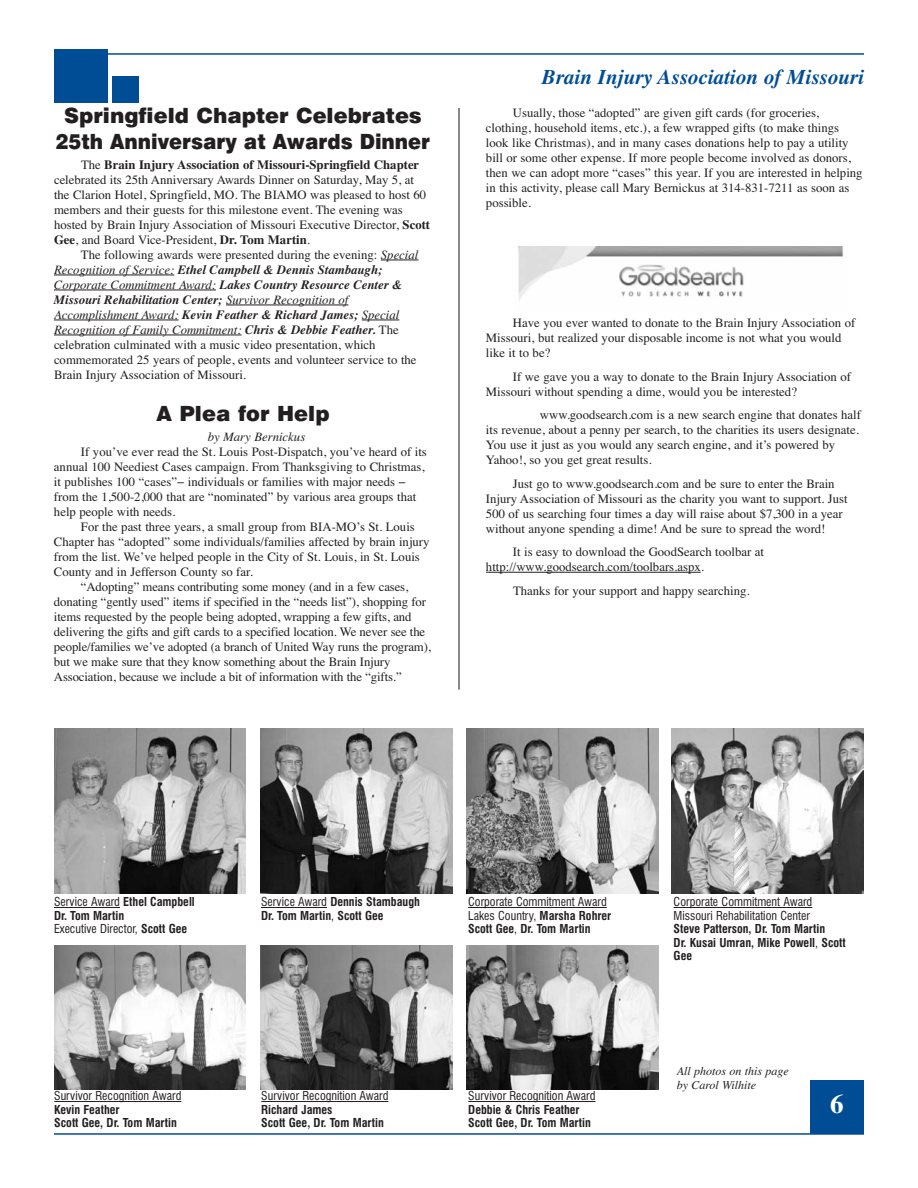
<style>
.page{position:relative;width:918px;height:1188px;background:#fff}
.page>*{position:absolute;margin:0;border:0;box-sizing:border-box;transform-origin:0 0}
.t1{font:700 27px "Times";color:#fff}
.t2{font:900 21px/25.5px "Swiss 721 BT";color:#231f20;text-align:center}
.t3{font:italic 700 21px "Times";color:#014d95}
.t4{font:12.75px/15px "Times";color:#231f20}
.t5{font:italic 12.75px "Times";color:#231f20}
.t6{font:700 condensed 12px/13.5px "Swiss 721 BT";color:#231f20}
.t7{font:condensed 12px/13.5px "Swiss 721 BT";color:#231f20}
.t8{font:italic 12px/14.4px "Times";color:#231f20}
.s1{font-weight:700}
.s2{font-style:italic}
.s3{font-weight:700;font-style:italic}
.s4{font-weight:400}
</style>
<div class="page">
<hr style="left:54px;top:53px;width:810px;height:2px;background:#014d95">
<div style="left:54px;top:49px;width:54px;height:54px;background:#014d95"></div>
<div style="left:112px;top:76px;width:28px;height:27px;background:#014d95"></div>
<hr style="left:54px;top:1133px;width:810px;height:2px;background:#014d95">
<hr style="left:458px;top:108px;width:2px;height:582px;background:#231f20">
<div style="left:810px;top:1080px;width:54px;height:54px;background:#014d95"></div>
<hr style="left:381px;top:260px;width:37px;height:1px;background:#231f20">
<hr style="left:54px;top:275px;width:120px;height:1px;background:#231f20">
<hr style="left:54px;top:290px;width:162px;height:1px;background:#231f20">
<hr style="left:226px;top:305px;width:122px;height:1px;background:#231f20">
<hr style="left:54px;top:320px;width:125px;height:1px;background:#231f20">
<hr style="left:362px;top:320px;width:37px;height:1px;background:#231f20">
<hr style="left:54px;top:335px;width:188px;height:1px;background:#231f20">
<hr style="left:486px;top:572px;width:215px;height:1px;background:#231f20">
<img style="left:518px;top:246px;width:325px;height:55px">
<img style="left:54px;top:728px;width:192px;height:166px">
<img style="left:260px;top:728px;width:192px;height:166px">
<img style="left:467px;top:728px;width:192px;height:166px">
<img style="left:672px;top:728px;width:191px;height:166px">
<img style="left:260px;top:945px;width:192px;height:144px">
<img style="left:467px;top:945px;width:192px;height:144px">
<hr style="left:54px;top:907px;width:66px;height:1px;background:#231f20">
<hr style="left:261px;top:907px;width:66px;height:1px;background:#231f20">
<hr style="left:468px;top:907px;width:139px;height:1px;background:#231f20">
<hr style="left:674px;top:907px;width:138px;height:1px;background:#231f20">
<hr style="left:54px;top:1101px;width:127px;height:1px;background:#231f20">
<hr style="left:261px;top:1101px;width:127px;height:1px;background:#231f20">
<hr style="left:468px;top:1101px;width:127px;height:1px;background:#231f20">
<img style="left:54px;top:945px;width:192px;height:144px">
<h2 class="t2" style="left:56px;top:105px;width:376px">Springfield Chapter Celebrates<br>25th Anniversary at Awards Dinner</h2>
<p class="t4" style="left:54px;top:158px;width:378px;text-indent:27px">The <span class="s1">Brain Injury Association of Missouri-Springfield Chapter </span>celebrated its 25th Anniversary Awards Dinner on Saturday, May 5, at the Clarion Hotel, Springfield, MO. The BIAMO was pleased to host 60 members and their guests for this milestone event. The evening was hosted by Brain Injury Association of Missouri Executive Director, <span class="s1">Scott Gee</span>, and Board Vice-President, <span class="s1">Dr. Tom Martin</span>.</p>
<p class="t4" style="left:54px;top:248px;width:366px;text-indent:27px">The following awards were presented during the evening: <span class="s2">Special Recognition of Service:</span> <span class="s3">Ethel Campbell &amp; Dennis Stambaugh; </span><span class="s2">Corporate Commitment Award:</span> <span class="s3">Lakes Country Resource Center &amp; Missouri Rehabilitation Center;</span> <span class="s2">Survivor Recognition of Accomplishment Award:</span> <span class="s3">Kevin Feather &amp; Richard James;</span> <span class="s2">Special Recognition of Family Commitment:</span> <span class="s3">Chris &amp; Debbie Feather.</span> The celebration culminated with a music video presentation, which commemorated 25 years of people, events and volunteer service to the Brain Injury Association of Missouri.</p>
<h2 class="t2" style="left:156px;top:403px;width:175px">A Plea for Help</h2>
<p class="t5" style="left:208px;top:432px;width:99px">by Mary Bernickus</p>
<p class="t4" style="left:54px;top:446px;width:374px;text-indent:27px">If you’ve ever read the St. Louis Post-Dispatch, you’ve heard of its annual 100 Neediest Cases campaign. From Thanksgiving to Christmas, it publishes 100 “cases”− individuals or families with major needs − from the 1,500-2,000 that are “nominated” by various area groups that help people with needs.</p>
<p class="t4" style="left:81px;top:521px;width:335px">For the past three years, a small group from BIA-MO’s St. Louis</p>
<p class="t4" style="left:54px;top:536px;width:377px">Chapter has “adopted” some individuals/families affected by brain injury</p>
<p class="t4" style="left:54px;top:551px;width:367px">from the list. We’ve helped people in the City of St. Louis, in St. Louis</p>
<p class="t4" style="left:54px;top:566px;width:200px">County and in Jefferson County so far.</p>
<p class="t4" style="left:81px;top:581px;width:329px">“Adopting” means contributing some money (and in a few cases,</p>
<p class="t4" style="left:54px;top:596px;width:374px">donating “gently used” items if specified in the “needs list”), shopping for</p>
<p class="t4" style="left:54px;top:611px;width:359px">items requested by the people being adopted, wrapping a few gifts, and</p>
<p class="t4" style="left:54px;top:626px;width:373px">delivering the gifts and gift cards to a specified location. We never see the</p>
<p class="t4" style="left:54px;top:641px;width:378px">people/families we’ve adopted (a branch of United Way runs the program),</p>
<p class="t4" style="left:54px;top:656px;width:338px">but we make sure that they know something about the Brain Injury</p>
<p class="t4" style="left:54px;top:671px;width:349px">Association, because we include a bit of information with the “gifts.”</p>
<h2 class="t3" style="left:542px;top:69px;width:324px">Brain Injury Association of Missouri</h2>
<p class="t4" style="left:486px;top:106px;width:378px;text-indent:27px">Usually, those “adopted” are given gift cards (for groceries, clothing, household items, etc.), a few wrapped gifts (to make things look like Christmas), and in many cases donations help to pay a utility bill or some other expense. If more people become involved as donors, then we can adopt more “cases” this year. If you are interested in helping in this activity, please call Mary Bernickus at 314-831-7211 as soon as possible.</p>
<p class="t4" style="left:486px;top:316px;width:371px;text-indent:27px">Have you ever wanted to donate to the Brain Injury Association of<br>Missouri, but realized your disposable income is not what you would like it to be?</p>
<p class="t4" style="left:486px;top:370px;width:366px;text-indent:27px">If we gave you a way to donate to the Brain Injury Association of<br>Missouri without spending a dime, would you be interested?</p>
<p class="t4" style="left:486px;top:409px;width:377px;text-indent:54px">www.goodsearch.com is a new search engine that donates half its revenue, about a penny per search, to the charities its users designate.<br>You use it just as you would any search engine, and it’s powered by Yahoo!, so you get great results.</p>
<p class="t4" style="left:486px;top:477px;width:363px;text-indent:27px">Just go to www.goodsearch.com and be sure to enter the Brain Injury Association of Missouri as the charity you want to support. Just 500 of us searching four times a day will raise about $7,300 in a year without anyone spending a dime! And be sure to spread the word!</p>
<p class="t4" style="left:486px;top:546px;width:280px;text-indent:27px">It is easy to download the GoodSearch toolbar at http://www.goodsearch.com/toolbars.aspx.</p>
<p class="t4" style="left:513px;top:584px;width:238px">Thanks for your support and happy searching.</p>
<p class="t6" style="left:54px;top:896px;width:142px"><span class="s4">Service Award</span> Ethel Campbell<br>Dr. Tom Martin<br><span class="s4">Executive Director,</span> Scott Gee</p>
<p class="t6" style="left:261px;top:896px;width:160px"><span class="s4">Service Award</span> Dennis Stambaugh<br>Dr. Tom Martin<span class="s4">,</span> Scott Gee</p>
<p class="t7" style="left:468px;top:896px;width:145px">Corporate Commitment Award<br>Lakes Country, <span class="s1">Marsha Rohrer<br>Scott Gee</span>, <span class="s1">Dr. Tom Martin</span></p>
<p class="t7" style="left:674px;top:896px;width:140px">Corporate Commitment Award<br>Missouri Rehabilitation Center</p>
<p class="t6" style="left:674px;top:923px;width:174px">Steve Patterson, Dr. Tom Martin<br>Dr. Kusai Umran, Mike Powell<span class="s4">,</span> Scott<br>Gee</p>
<p class="t7" style="left:54px;top:1090px;width:129px">Survivor Recognition Award</p>
<p class="t6" style="left:54px;top:1104px;width:124px">Kevin Feather<br>Scott Gee, Dr. Tom Martin</p>
<p class="t7" style="left:261px;top:1090px;width:129px">Survivor Recognition Award</p>
<p class="t6" style="left:261px;top:1104px;width:124px">Richard James<br>Scott Gee, Dr. Tom Martin</p>
<p class="t7" style="left:468px;top:1090px;width:129px">Survivor Recognition Award</p>
<p class="t6" style="left:468px;top:1104px;width:124px">Debbie &amp; Chris Feather<br>Scott Gee, Dr. Tom Martin</p>
<p class="t8" style="left:677px;top:1065px;width:113px">All photos on this page by Carol Wilhite</p>
<h1 class="t1" style="left:830px;top:1094px;width:15px">6</h1>
</div>
